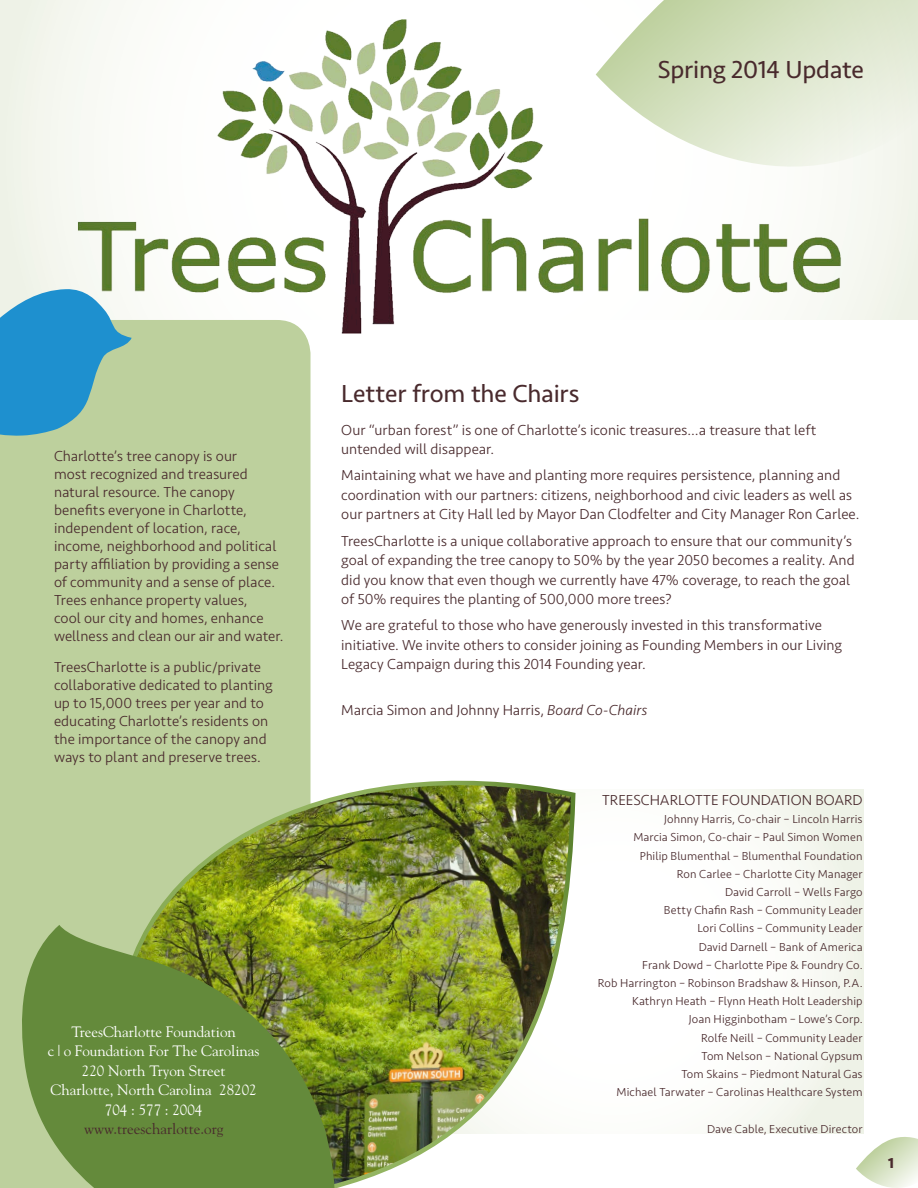
<style>
.page{position:relative;width:918px;height:1188px;background:#fff}
.page>*{position:absolute;margin:0;border:0;box-sizing:border-box;transform-origin:0 0}
.t1{font:25.5px "Seravek";letter-spacing:-.01em;color:#492a2d}
.t2{font:300 15px/18px "Seravek";color:#492a2d}
.t3{font:15px/19.5px "Goudy";color:#fff;text-align:center}
.t4{font:15px "Goudy";color:#492a2d}
.t5{font:700 15px "Seravek";color:#492a2d}
.t6{font:300 12px/18.1px "Seravek";letter-spacing:.01em;color:#492a2d;text-align:right}
.s1{font-style:italic}
</style>
<div class="page">
<svg style="left:856px;top:1137px;width:62px;height:51px"></svg>
<svg style="left:717px;top:790px;width:147px;height:344px"></svg>
<svg style="left:0;top:0;width:918px;height:320px"></svg>
<svg style="left:596px;top:0;width:322px;height:205px;background:#e4ebd7"></svg>
<img style="left:78px;top:19px;width:792px;height:315px">
<div style="left:0;top:320px;width:310px;height:868px;background:#bdd09d"></div>
<img style="left:97px;top:745px;width:479px;height:440px">
<svg style="left:18px;top:925px;width:330px;height:263px;background:#708f3c"></svg>
<svg style="left:0;top:288px;width:132px;height:148px;background:#54a7c6"></svg>
<h1 class="t1" style="left:658px;top:49px;width:208px">Spring 2014 Update</h1>
<p class="t2" style="left:54px;top:447px;width:231px">Charlotte’s tree canopy is our<br>most recognized and treasured natural resource. The canopy benefits everyone in Charlotte, independent of location, race, income, neighborhood and political party affiliation by providing a sense of community and a sense of place.<br>Trees enhance property values,<br>cool our city and homes, enhance wellness and clean our air and water.</p>
<p class="t2" style="left:54px;top:659px;width:220px">TreesCharlotte is a public/private collaborative dedicated to planting up to 15,000 trees per year and to educating Charlotte’s residents on the importance of the canopy and ways to plant and preserve trees.</p>
<p class="t3" style="left:48px;top:1021px;width:213px">TreesCharlotte Foundation<br>c|o Foundation For The Carolinas<br>220 North Tryon Street<br>Charlotte, North Carolina 28202<br>704 : 577 : 2004</p>
<p class="t4" style="left:84px;top:1119px;width:141px">www.treescharlotte.org</p>
<h1 class="t1" style="left:341px;top:373px;width:240px">Letter from the Chairs</h1>
<p class="t2" style="left:341px;top:420px;width:477px;line-height:19.5px">Our “urban forest” is one of Charlotte’s iconic treasures…a treasure that left untended will disappear.</p>
<p class="t2" style="left:341px;top:466px;width:520px;line-height:19.5px">Maintaining what we have and planting more requires persistence, planning and coordination with our partners: citizens, neighborhood and civic leaders as well as our partners at City Hall led by Mayor Dan Clodfelter and City Manager Ron Carlee.</p>
<p class="t2" style="left:341px;top:531px;width:515px;line-height:19.5px">TreesCharlotte is a unique collaborative approach to ensure that our community’s goal of expanding the tree canopy to 50% by the year 2050 becomes a reality. And did you know that even though we currently have 47% coverage, to reach the goal of 50% requires the planting of 500,000 more trees?</p>
<p class="t2" style="left:341px;top:616px;width:502px;line-height:19.5px">We are grateful to those who have generously invested in this transformative initiative. We invite others to consider joining as Founding Members in our Living<br>Legacy Campaign during this 2014 Founding year.</p>
<p class="t2" style="left:341px;top:701px;width:308px">Marcia Simon and Johnny Harris, <span class="s1">Board Co-Chairs</span></p>
<p class="t2" style="left:602px;top:791px;width:262px">TREESCHARLOTTE FOUNDATION BOARD</p>
<p class="t6" style="left:598px;top:810px;width:266px">Johnny Harris, Co-chair – Lincoln Harris<br>Marcia Simon, Co-chair – Paul Simon Women<br>Philip Blumenthal – Blumenthal Foundation<br>Ron Carlee – Charlotte City Manager<br>David Carroll – Wells Fargo<br>Betty Chafin Rash – Community Leader<br>Lori Collins – Community Leader<br>David Darnell – Bank of America<br>Frank Dowd – Charlotte Pipe &amp; Foundry Co.<br>Rob Harrington – Robinson Bradshaw &amp; Hinson, P.A.<br>Kathryn Heath – Flynn Heath Holt Leadership<br>Joan Higginbotham – Lowe’s Corp.<br>Rolfe Neill – Community Leader<br>Tom Nelson – National Gypsum<br>Tom Skains – Piedmont Natural Gas<br>Michael Tarwater – Carolinas Healthcare System</p>
<p class="t6" style="left:707px;top:1120px;width:157px">Dave Cable, Executive Director</p>
<p class="t5" style="left:888px;top:1151px;width:7px">1</p>
</div>
